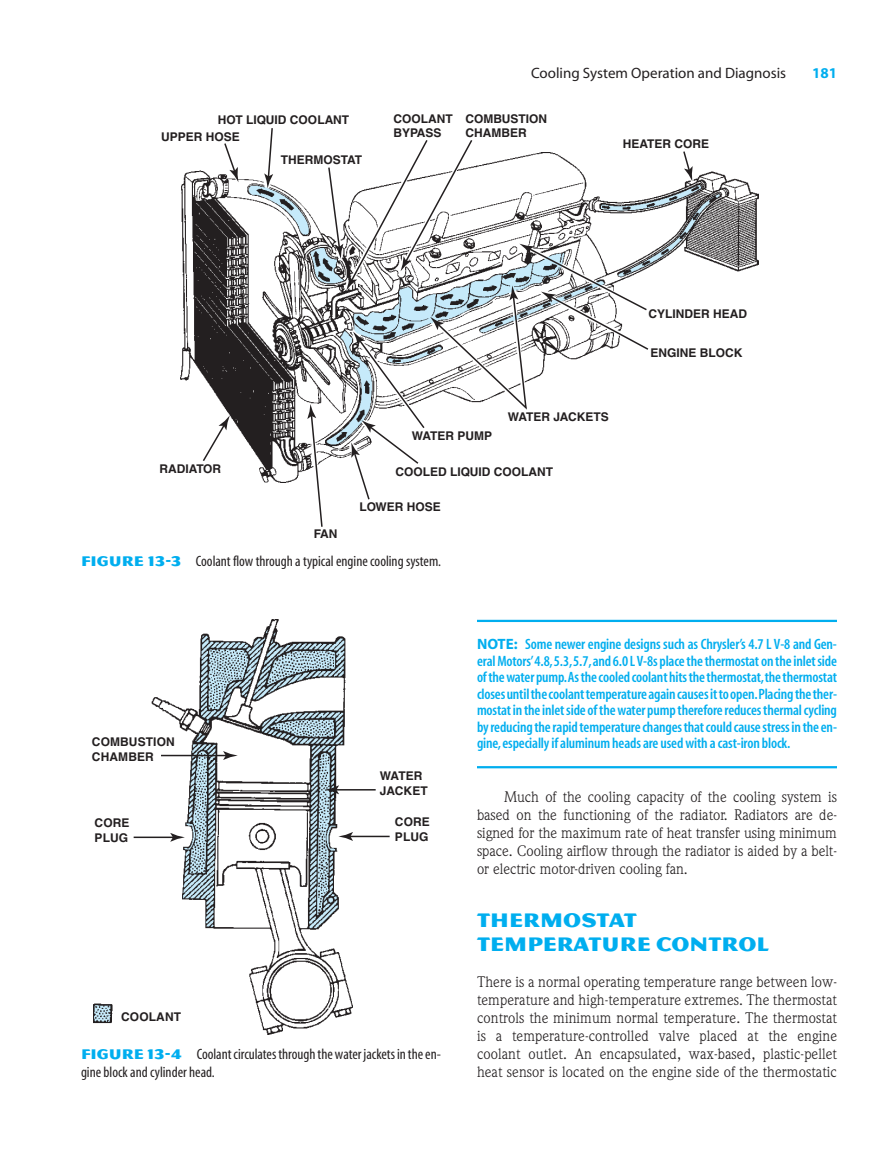
<style>
.page{position:relative;width:891px;height:1175px;background:#fff}
.page>*{position:absolute;margin:0;border:0;box-sizing:border-box;transform-origin:0 0}
.t1{font:21px/24px "Magnesium MVB";color:#00aeef}
.t2{font:15px/18px "Weidemann";letter-spacing:.005em;color:#231f20;text-align:justify}
.t3{font:600 condensed 15px/16.5px "Myriad";letter-spacing:-.01em;color:#00aeef;text-align:justify}
.t4{font:condensed 15px/18px "Myriad";color:#231f20}
.t5{font:15px "Myriad";color:#231f20}
.t6{font:700 15px "Myriad";color:#00aeef}
.t7{font:700 12px/15px "Helvetica";color:#231f20}
.s1{font-family:"Magnesium MVB";font-stretch:normal;color:#00aeef}
.s2{font-weight:700;font-stretch:normal}
</style>
<div class="page">
<img style="left:180px;top:170px;width:578px;height:312px">
<svg style="left:223px;top:143px;width:15px;height:39px"></svg>
<svg style="left:264px;top:128px;width:10px;height:60px"></svg>
<svg style="left:682px;top:151px;width:11px;height:30px"></svg>
<svg style="left:201px;top:415px;width:29px;height:48px"></svg>
<svg style="left:307px;top:140px;width:343px;height:387px"></svg>
<hr style="left:477px;top:620px;width:360px;height:2px;background:#00aeef">
<hr style="left:477px;top:766px;width:360px;height:2px;background:#00aeef">
<img style="left:93px;top:620px;width:260px;height:414px">
<hr style="left:161px;top:754px;width:66px;height:2px;background:#231f20">
<svg style="left:223px;top:751px;width:15px;height:9px"></svg>
<hr style="left:134px;top:836px;width:40px;height:2px;background:#231f20">
<svg style="left:170px;top:833px;width:15px;height:8px"></svg>
<hr style="left:349px;top:835px;width:41px;height:2px;background:#231f20">
<svg style="left:338px;top:832px;width:15px;height:9px"></svg>
<hr style="left:335px;top:789px;width:41px;height:1px;background:#231f20">
<svg style="left:324px;top:785px;width:15px;height:9px"></svg>
<p class="t7" style="left:218px;top:113px;width:133px">HOT LIQUID COOLANT</p>
<p class="t7" style="left:161px;top:130px;width:80px">UPPER HOSE</p>
<p class="t7" style="left:281px;top:153px;width:83px">THERMOSTAT</p>
<p class="t7" style="left:394px;top:113px;width:61px;line-height:14.4px">COOLANT<br>BYPASS</p>
<p class="t5" style="left:531px;top:67px;width:257px">Cooling System Operation and Diagnosis</p>
<p class="t6" style="left:812px;top:67px;width:26px">181</p>
<p class="t7" style="left:465px;top:113px;width:83px;line-height:14.4px">COMBUSTION<br>CHAMBER</p>
<p class="t7" style="left:623px;top:137px;width:88px">HEATER CORE</p>
<p class="t7" style="left:160px;top:462px;width:63px">RADIATOR</p>
<p class="t7" style="left:412px;top:429px;width:82px">WATER PUMP</p>
<p class="t7" style="left:508px;top:410px;width:102px">WATER JACKETS</p>
<p class="t7" style="left:395px;top:465px;width:159px">COOLED LIQUID COOLANT</p>
<p class="t7" style="left:648px;top:307px;width:100px">CYLINDER HEAD</p>
<p class="t7" style="left:650px;top:346px;width:94px">ENGINE BLOCK</p>
<p class="t7" style="left:314px;top:527px;width:25px">FAN</p>
<p class="t7" style="left:359px;top:500px;width:83px">LOWER HOSE</p>
<p class="t4" style="left:81px;top:553px;width:362px"><span class="s1">FIGURE 13-3</span> Coolant flow through a typical engine cooling system.</p>
<p class="t7" style="left:92px;top:735px;width:84px">COMBUSTION<br>CHAMBER</p>
<p class="t7" style="left:95px;top:816px;width:37px">CORE<br>PLUG</p>
<p class="t7" style="left:380px;top:769px;width:49px">WATER<br>JACKET</p>
<p class="t7" style="left:395px;top:815px;width:37px">CORE<br>PLUG</p>
<p class="t7" style="left:121px;top:1010px;width:62px">COOLANT</p>
<p class="t4" style="left:81px;top:1046px;width:361px"><span class="s1">FIGURE 13-4</span> Coolant circulates through the water jackets in the en&shy;gine block and cylinder head.</p>
<p class="t3" style="left:477px;top:637px;width:362px"><span class="s2">NOTE:</span> Some newer engine designs such as Chrysler’s 4.7 L V-8 and Gen&shy;eral Motors’4.8,5.3,5.7,and 6.0 LV-8s place the thermostat on the inlet side of the water pump.As the cooled coolant hits the thermostat,the thermostat closesuntilthecoolanttemperatureagaincausesittoopen.Placingthether&shy;mostat in the inlet side of the water pump therefore reduces thermal cycling by reducing the rapid temperature changes that could cause stress in the en&shy;gine,especially if aluminum heads are used with a cast-iron block.</p>
<p class="t2" style="left:477px;top:789px;width:362px;text-indent:27px">Much of the cooling capacity of the cooling system is based on the functioning of the radiator. Radiators are de&shy;signed for the maximum rate of heat transfer using minimum space. Cooling airflow through the radiator is aided by a belt&shy;or electric motor-driven cooling fan.</p>
<h1 class="t1" style="left:477px;top:908px;width:293px">THERMOSTAT<br>TEMPERATURE CONTROL</h1>
<p class="t2" style="left:477px;top:974px;width:362px">There is a normal operating temperature range between low&shy;temperature and high-temperature extremes. The thermostat controls the minimum normal temperature. The thermostat is a temperature-controlled valve placed at the engine coolant outlet. An encapsulated, wax-based, plastic-pellet heat sensor is located on the engine side of the thermostatic</p>
</div>
